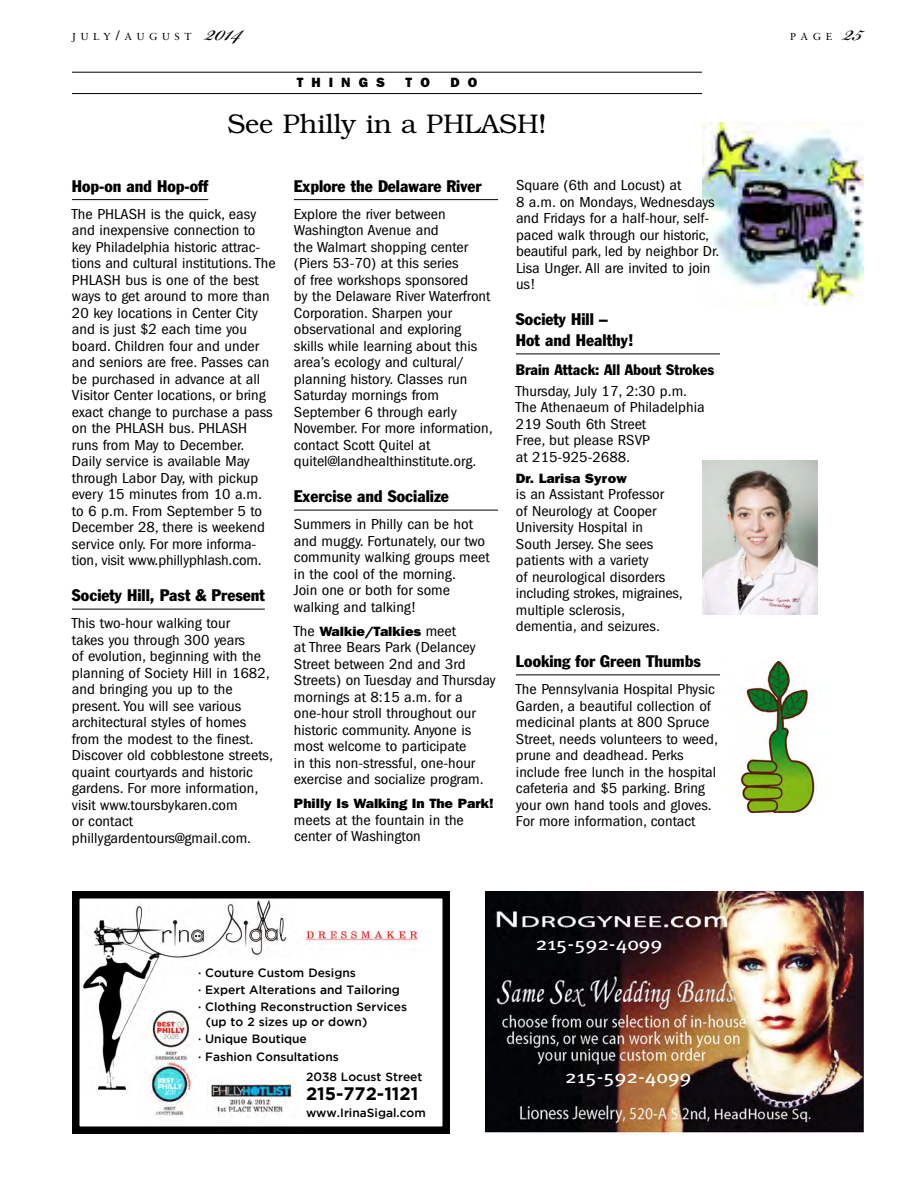
<style>
.page{position:relative;width:918px;height:1188px;background:#fff}
.page>*{position:absolute;margin:0;border:0;box-sizing:border-box;transform-origin:0 0}
.t1{font:36px "Bickham Script MM 400 wt";color:#000;scale:1.05 1}
.t2{font:300 27px "Bookman";color:#000}
.t3{font:18px "Meta Plus";color:#fff;scale:1.2 1}
.t4{font:700 18px "Gotham";color:#000}
.t5{font:condensed 16.5px/21px "Franklin Gothic";color:#000;scale:1.05 1}
.t6{font:condensed 15px/16.5px "Franklin Gothic";color:#000;scale:1.1 1}
.t7{font:condensed 15px "Franklin Gothic";color:#000;scale:1.05 1}
.t8{font:800 13.5px "Franklin Gothic";color:#000;scale:1.05 1}
.t9{font:800 13.5px "Franklin Gothic";color:#000}
.t10{font:500 12px/17.4px "Gotham";color:#000}
.t11{font:10.2px "Sabon";letter-spacing:.445em;color:#000;scale:1.05 1}
.s1{font-size:13.5px}
.s2{font-weight:400;font-stretch:condensed;font-size:15px}
</style>
<div class="page">
<img style="left:702px;top:122px;width:162px;height:184px">
<img style="left:702px;top:662px;width:115px;height:151px">
<hr style="left:72px;top:199px;width:136px;height:1px;background:#000">
<hr style="left:72px;top:609px;width:193px;height:1px;background:#000">
<hr style="left:294px;top:199px;width:204px;height:1px;background:#000">
<hr style="left:294px;top:510px;width:204px;height:1px;background:#000">
<hr style="left:516px;top:354px;width:204px;height:1px;background:#000">
<hr style="left:516px;top:675px;width:204px;height:1px;background:#000">
<img style="left:702px;top:460px;width:115px;height:154px">
<img style="left:83px;top:900px;width:204px;height:190px">
<img style="left:303px;top:930px;width:116px;height:15px">
<img style="left:141px;top:1008px;width:57px;height:108px">
<div style="left:198px;top:957px;width:240px;height:166px;background:#fff"></div>
<img style="left:211px;top:1076px;width:87px;height:41px">
<div style="left:72px;top:891px;width:378px;height:243px;border:8px solid #000"></div>
<hr style="left:72px;top:72px;width:630px;height:1px;background:#000">
<hr style="left:72px;top:93px;width:630px;height:1px;background:#000">
<img style="left:486px;top:891px;width:378px;height:243px">
<p class="t11" style="left:72px;top:30px;width:116px">JULY<span class="s1">/</span>AUGUST</p>
<h1 class="t1" style="left:205px;top:6px;width:36px">2014</h1>
<p class="t11" style="left:790px;top:30px;width:41px">PAGE</p>
<h1 class="t1" style="left:843px;top:6px;width:20px">25</h1>
<p class="t9" style="left:297px;top:75px;width:90px">THINGS</p>
<p class="t9" style="left:406px;top:75px;width:26px">T O</p>
<p class="t9" style="left:451px;top:75px;width:28px">D O</p>
<h2 class="t2" style="left:227px;top:108px;width:321px">See Philly in a PHLASH!</h2>
<p class="t5" style="left:72px;top:175px;width:131px">Hop-on and Hop-off</p>
<p class="t6" style="left:72px;top:206px;width:187px">The PHLASH is the quick, easy and inexpensive connection to key Philadelphia historic attrac&shy;tions and cultural institutions. The<br>PHLASH bus is one of the best ways to get around to more than<br>20 key locations in Center City and is just $2 each time you board. Children four and under and seniors are free. Passes can be purchased in advance at all<br>Visitor Center locations, or bring exact change to purchase a pass on the PHLASH bus. PHLASH runs from May to December.<br>Daily service is available May through Labor Day, with pickup every 15 minutes from 10 a.m. to 6 p.m. From September 5 to<br>December 28, there is weekend service only. For more informa&shy;tion, visit www.phillyphlash.com.</p>
<p class="t5" style="left:72px;top:585px;width:185px">Society Hill, Past &amp; Present</p>
<p class="t6" style="left:72px;top:615px;width:184px">This two-hour walking tour<br>takes you through 300 years<br>of evolution, beginning with the planning of Society Hill in 1682, and bringing you up to the present. You will see various architectural styles of homes from the modest to the finest.<br>Discover old cobblestone streets, quaint courtyards and historic gardens. For more information, visit www.toursbykaren.com<br>or contact phillygardentours@gmail.com.</p>
<p class="t5" style="left:294px;top:175px;width:180px">Explore the Delaware River</p>
<p class="t6" style="left:294px;top:206px;width:182px">Explore the river between<br>Washington Avenue and<br>the Walmart shopping center (Piers 53-70) at this series<br>of free workshops sponsored<br>by the Delaware River Waterfront<br>Corporation. Sharpen your observational and exploring skills while learning about this area’s ecology and cultural/ planning history. Classes run<br>Saturday mornings from<br>September 6 through early<br>November. For more information, contact Scott Quitel at quitel@landhealthinstitute.org.</p>
<p class="t5" style="left:294px;top:486px;width:149px">Exercise and Socialize</p>
<p class="t6" style="left:294px;top:516px;width:179px">Summers in Philly can be hot and muggy. Fortunately, our two community walking groups meet in the cool of the morning.<br>Join one or both for some walking and talking!</p>
<p class="t8" style="left:294px;top:623px;width:156px"><span class="s2">The</span> Walkie/Talkies <span class="s2">meet</span></p>
<p class="t6" style="left:294px;top:639px;width:185px">at Three Bears Park (Delancey<br>Street between 2nd and 3rd<br>Streets) on Tuesday and Thursday mornings at 8:15 a.m. for a one-hour stroll throughout our historic community. Anyone is most welcome to participate<br>in this non-stressful, one-hour exercise and socialize program.</p>
<p class="t8" style="left:294px;top:796px;width:192px">Philly Is Walking In The Park!</p>
<p class="t6" style="left:294px;top:812px;width:156px">meets at the fountain in the center of Washington</p>
<p class="t6" style="left:516px;top:177px;width:186px">Square (6th and Locust) at<br>8 a.m. on Mondays, Wednes days and Fridays for a half-hour, self&shy;paced walk through our historic, beautiful park, led by neighbor Dr.<br>Lisa Unger. All are invited to join us!</p>
<p class="t5" style="left:516px;top:308px;width:114px">Society Hill –<br>Hot and Healthy!</p>
<p class="t7" style="left:516px;top:360px;width:190px">Brain Attack: All About Strokes</p>
<p class="t6" style="left:516px;top:382px;width:173px">Thursday, July 17, 2:30 p.m.<br>The Athenaeum of Philadelphia<br>219 South 6th Street<br>Free, but please RSVP<br>at 215-925-2688.</p>
<p class="t8" style="left:516px;top:470px;width:108px">Dr. Larisa Syrow</p>
<p class="t6" style="left:516px;top:486px;width:153px">is an Assistant Professor<br>of Neurology at Cooper<br>University Hospital in<br>South Jersey. She sees patients with a variety<br>of neurological disorders including strokes, migraines, multiple sclerosis, dementia, and seizures.</p>
<p class="t5" style="left:516px;top:650px;width:177px">Looking for Green Thumbs</p>
<p class="t6" style="left:516px;top:681px;width:185px">The Pennsylvania Hospital Physic<br>Garden, a beautiful collection of medicinal plants at 800 Spruce<br>Street, needs volunteers to weed, prune and deadhead. Perks include free lunch in the hospital cafeteria and $5 parking. Bring your own hand tools and gloves.<br>For more information, contact</p>
<p class="t10" style="left:198px;top:963px;width:211px">· Couture Custom Designs<br>· Expert Alterations and Tailoring<br>· Clothing Reconstruction Services</p>
<p class="t10" style="left:198px;top:1013px;width:171px;text-indent:8px">(up to 2 sizes up or down) · Unique Boutique<br>· Fashion Consultations</p>
<p class="t10" style="left:306px;top:1067px;width:118px">2038 Locust Street</p>
<p class="t4" style="left:306px;top:1083px;width:114px">215-772-1121</p>
<p class="t10" style="left:306px;top:1104px;width:121px">www.IrinaSigal.com</p>
<p class="t3" style="left:536px;top:933px;width:107px">215-592-4099</p>
<p class="t3" style="left:565px;top:1067px;width:107px">215-592-4099</p>
</div>
